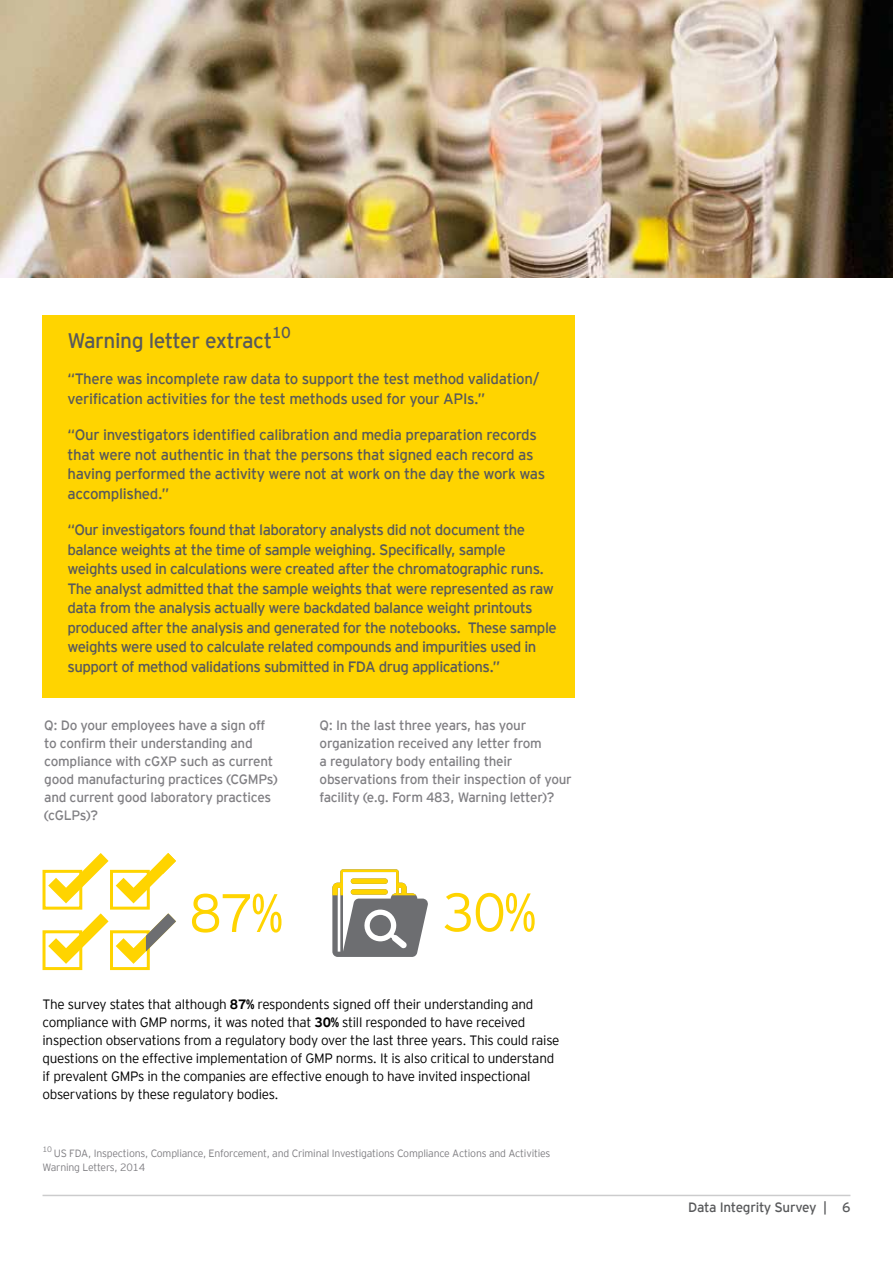
<style>
.page{position:relative;width:893px;height:1263px;background:#fff}
.page>*{position:absolute;margin:0;border:0;box-sizing:border-box;transform-origin:0 0}
.t1{font:300 54px "EY Interstate";color:#ffd400}
.t2{font:21px "EY Interstate";letter-spacing:-.02em;color:#58595b}
.t3{font:15px/19.5px "EY Interstate";letter-spacing:-.035em;color:#58595b}
.t4{font:300 13.5px/18px "EY Interstate";letter-spacing:-.02em;color:#000}
.t5{font:13.5px/18px "EY Interstate";letter-spacing:-.02em;color:#807f83}
.t6{font:13.5px "EY Interstate";letter-spacing:-.02em;color:#58595b}
.t7{font:300 10.5px/13.5px "EY Interstate";letter-spacing:-.02em;color:#807f83}
.t8{font:300 7.8px "EY Interstate";color:#807f83}
.s1{font-weight:700}
</style>
<div class="page">
<div style="left:43px;top:315px;width:532px;height:382px;background:#ffd400"></div>
<svg style="left:48px;top:913px;width:61px;height:51px"></svg>
<div style="left:43px;top:930px;width:39px;height:40px;border:3px solid #ffd400"></div>
<div style="left:110px;top:930px;width:40px;height:40px;border:3px solid #ffd400"></div>
<svg style="left:48px;top:853px;width:61px;height:50px"></svg>
<div style="left:43px;top:870px;width:39px;height:40px;border:3px solid #ffd400"></div>
<div style="left:110px;top:870px;width:40px;height:40px;border:3px solid #ffd400"></div>
<svg style="left:116px;top:853px;width:60px;height:50px"></svg>
<svg style="left:116px;top:913px;width:60px;height:51px"></svg>
<svg style="left:332px;top:869px;width:96px;height:88px"></svg>
<img style="left:0;top:0;width:893px;height:277px">
<hr style="left:43px;top:1195px;width:807px;height:1px;background:#cccccd">
<h2 class="t2" style="left:68px;top:325px;width:225px">Warning letter extract<sup>10</sup></h2>
<p class="t3" style="left:68px;top:368px;width:473px">“There was incomplete raw data to support the test method validation/ verification activities for the test methods used for your APIs.”</p>
<p class="t3" style="left:68px;top:424px;width:479px">“Our investigators identified calibration and media preparation records that were not authentic in that the persons that signed each record as having performed the activity were not at work on the day the work was accomplished.”</p>
<p class="t3" style="left:68px;top:519px;width:491px">“Our investigators found that laboratory analysts did not document the balance weights at the time of sample weighing. Specifically, sample weights used in calculations were created after the chromatographic runs.<br>The analyst admitted that the sample weights that were represented as raw data from the analysis actually were backdated balance weight printouts produced after the analysis and generated for the notebooks. These sample weights were used to calculate related compounds and impurities used in support of method validations submitted in FDA drug applications.”</p>
<p class="t5" style="left:44px;top:715px;width:235px">Q: Do your employees have a sign off to confirm their understanding and compliance with cGXP such as current good manufacturing practices (CGMPs) and current good laboratory practices (cGLPs)?</p>
<p class="t5" style="left:320px;top:715px;width:254px">Q: In the last three years, has your organization received any letter from<br>a regulatory body entailing their observations from their inspection of your facility (e.g. Form 483, Warning letter)?</p>
<h1 class="t1" style="left:189px;top:874px;width:97px">87%</h1>
<h1 class="t1" style="left:442px;top:874px;width:97px">30%</h1>
<p class="t4" style="left:43px;top:994px;width:518px">The survey states that although <span class="s1">87%</span> respondents signed off their understanding and compliance with GMP norms, it was noted that <span class="s1">30%</span> still responded to have received inspection observations from a regulatory body over the last three years. This could raise questions on the effective implementation of GMP norms. It is also critical to understand if prevalent GMPs in the companies are effective enough to have invited inspectional observations by these regulatory bodies.</p>
<p class="t8" style="left:43px;top:1144px;width:11px">10</p>
<p class="t7" style="left:43px;top:1146px;width:509px;text-indent:11px">US FDA, Inspections, Compliance, Enforcement, and Criminal Investigations Compliance Actions and Activities<br>Warning Letters, 2014</p>
<p class="t6" style="left:688px;top:1198px;width:164px">Data Integrity Survey | 6</p>
</div>
